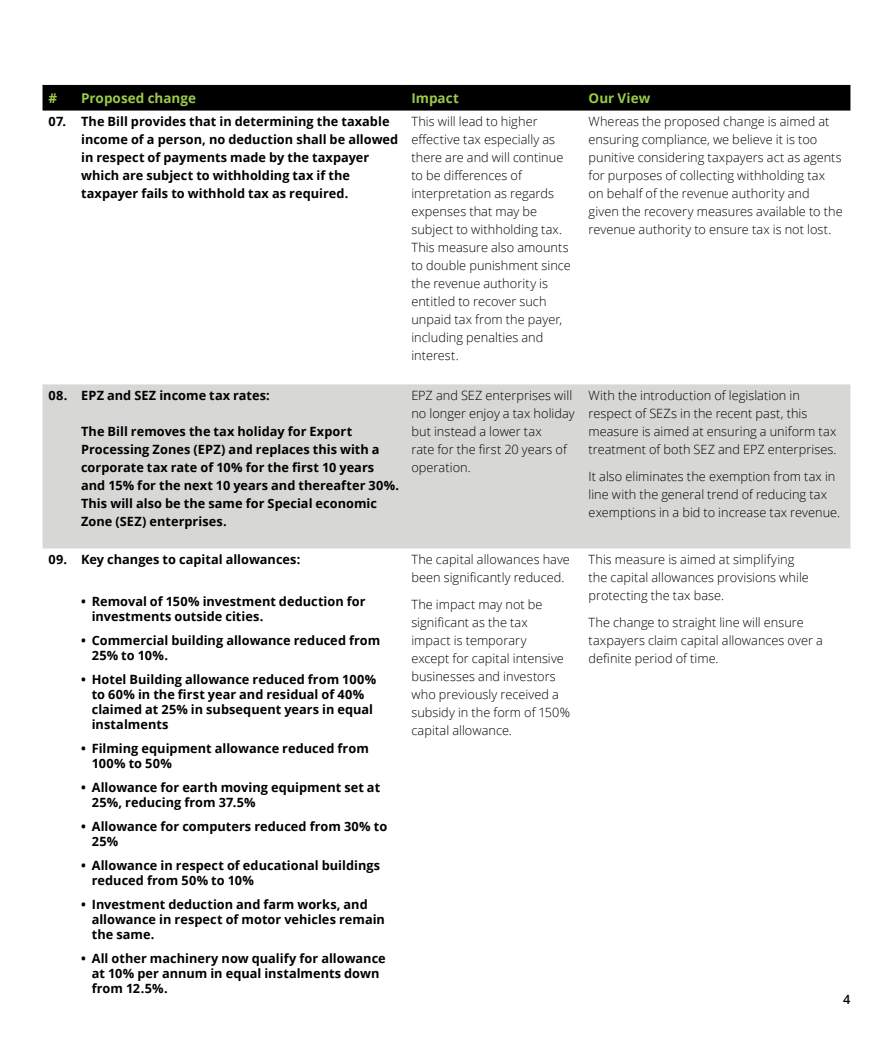
<style>
.page{position:relative;width:893px;height:1042px;background:#fff}
.page>*{position:absolute;margin:0;border:0;box-sizing:border-box;transform-origin:0 0}
.t1{font:700 13.5px "Open Sans";color:#99ca49}
.t2{font:300 12.75px/18px "Open Sans";letter-spacing:.005em;color:#000}
.t3{font:700 12.75px/15px "Open Sans";letter-spacing:.005em;color:#000}
.t4{font:600 12.75px "Open Sans";color:#000}
</style>
<div class="page">
<div style="left:43px;top:86px;width:807px;height:25px;background:#000"></div>
<div style="left:43px;top:384px;width:807px;height:164px;background:#d7d8d6"></div>
<hr style="left:43px;top:85px;width:32px;height:1px;background:#000">
<hr style="left:75px;top:85px;width:330px;height:1px;background:#000">
<hr style="left:405px;top:85px;width:178px;height:1px;background:#000">
<hr style="left:583px;top:85px;width:267px;height:1px;background:#000">
<p class="t1" style="left:49px;top:89px;width:10px">#</p>
<p class="t1" style="left:81px;top:89px;width:116px">Proposed change</p>
<p class="t1" style="left:411px;top:89px;width:49px">Impact</p>
<p class="t1" style="left:589px;top:89px;width:63px">Our View</p>
<p class="t3" style="left:81px;top:112px;width:319px;line-height:18px;text-indent:-33px">07. The Bill provides that in determining the taxable income of a person, no deduction shall be allowed in respect of payments made by the taxpayer which are subject to withholding tax if the taxpayer fails to withhold tax as required.</p>
<p class="t2" style="left:411px;top:112px;width:161px">This will lead to higher effective tax especially as there are and will continue to be differences of interpretation as regards expenses that may be subject to withholding tax.<br>This measure also amounts to double punishment since the revenue authority is entitled to recover such unpaid tax from the payer, including penalties and interest.</p>
<p class="t2" style="left:589px;top:112px;width:256px">Whereas the proposed change is aimed at ensuring compliance, we believe it is too punitive considering taxpayers act as agents for purposes of collecting withholding tax on behalf of the revenue authority and given the recovery measures available to the revenue authority to ensure tax is not lost.</p>
<p class="t3" style="left:49px;top:388px;width:223px">08. EPZ and SEZ income tax rates:</p>
<p class="t3" style="left:81px;top:422px;width:320px;line-height:18px">The Bill removes the tax holiday for Export Processing Zones (EPZ) and replaces this with a corporate tax rate of 10% for the first 10 years and 15% for the next 10 years and thereafter 30%.<br>This will also be the same for Special economic Zone (SEZ) enterprises.</p>
<p class="t2" style="left:411px;top:386px;width:165px">EPZ and SEZ enterprises will no longer enjoy a tax holiday but instead a lower tax<br>rate for the first 20 years of operation.</p>
<p class="t2" style="left:589px;top:386px;width:250px">With the introduction of legislation in respect of SEZs in the recent past, this measure is aimed at ensuring a uniform tax treatment of both SEZ and EPZ enterprises.</p>
<p class="t2" style="left:589px;top:467px;width:253px">It also eliminates the exemption from tax in line with the general trend of reducing tax exemptions in a bid to increase tax revenue.</p>
<p class="t3" style="left:49px;top:552px;width:253px">09. Key changes to capital allowances:</p>
<p class="t3" style="left:92px;top:594px;width:275px;text-indent:-11px">• Removal of 150% investment deduction for investments outside cities.</p>
<p class="t3" style="left:92px;top:633px;width:290px;text-indent:-11px">• Commercial building allowance reduced from<br>25% to 10%.</p>
<p class="t3" style="left:92px;top:672px;width:286px;text-indent:-11px">• Hotel Building allowance reduced from 100% to 60% in the first year and residual of 40% claimed at 25% in subsequent years in equal instalments</p>
<p class="t3" style="left:92px;top:741px;width:279px;text-indent:-11px">• Filming equipment allowance reduced from<br>100% to 50%</p>
<p class="t3" style="left:92px;top:780px;width:290px;text-indent:-11px">• Allowance for earth moving equipment set at<br>25%, reducing from 37.5%</p>
<p class="t3" style="left:92px;top:819px;width:297px;text-indent:-11px">• Allowance for computers reduced from 30% to<br>25%</p>
<p class="t3" style="left:92px;top:858px;width:290px;text-indent:-11px">• Allowance in respect of educational buildings reduced from 50% to 10%</p>
<p class="t3" style="left:92px;top:897px;width:295px;text-indent:-11px">• Investment deduction and farm works, and allowance in respect of motor vehicles remain the same.</p>
<p class="t3" style="left:92px;top:951px;width:296px;text-indent:-11px">• All other machinery now qualify for allowance at 10% per annum in equal instalments down from 12.5%.</p>
<p class="t2" style="left:411px;top:550px;width:160px">The capital allowances have been significantly reduced.</p>
<p class="t2" style="left:411px;top:595px;width:160px">The impact may not be significant as the tax impact is temporary<br>except for capital intensive businesses and investors who previously received a subsidy in the form of 150% capital allowance.</p>
<p class="t2" style="left:589px;top:550px;width:222px">This measure is aimed at simplifying the capital allowances provisions while protecting the tax base.</p>
<p class="t2" style="left:589px;top:613px;width:236px">The change to straight line will ensure taxpayers claim capital allowances over a definite period of time.</p>
<p class="t4" style="left:843px;top:990px;width:9px">4</p>
</div>
